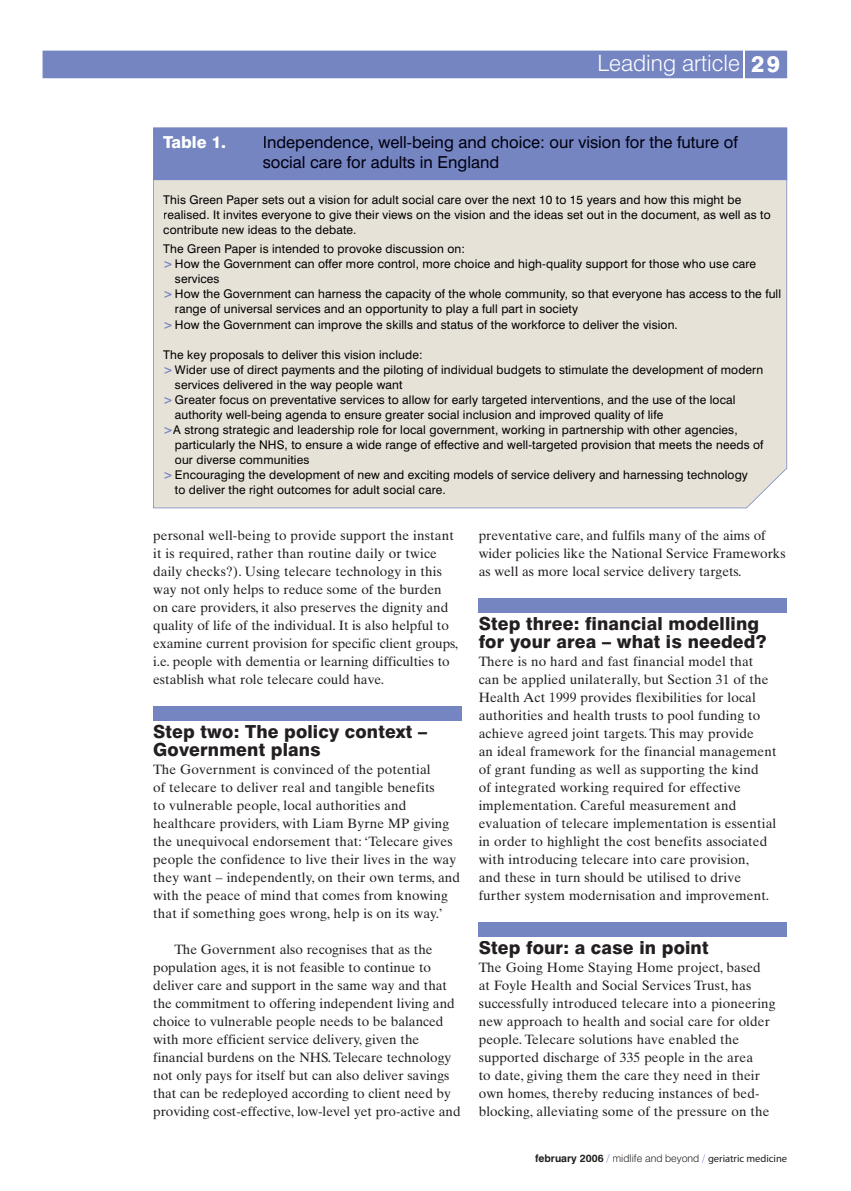
<style>
.page{position:relative;width:851px;height:1191px;background:#fff}
.page>*{position:absolute;margin:0;border:0;box-sizing:border-box;transform-origin:0 0}
.t1{font:300 22.5px "Swiss 721 BT";color:#fff}
.t2{font:800 18px/18px "Swiss 721 BT";letter-spacing:.01em;color:#231f20}
.t3{font:16.5px/19.8px "Swiss 721 BT";color:#000010}
.t4{font:800 16.5px "Swiss 721 BT";color:#fff}
.t5{font:13.5px/18px "Times Ten";letter-spacing:.01em;color:#231f20}
.t6{font:12px/15px "Swiss 721 BT";letter-spacing:.01em;color:#000}
.t7{font:10.5px "Myriad Pro";color:#231f20}
.s1{font-weight:800}
.s2{font-weight:700;color:#7585c1}
.s3{font-family:"Swiss 721 BT";font-weight:700}
.s4{font-family:"Swiss 721 BT";font-weight:300;color:#7585c1}
.s5{font-family:"Swiss 721 BT";font-weight:300}
</style>
<div class="page">
<div style="left:43px;top:51px;width:744px;height:27px;background:#7585c1"></div>
<hr style="left:742px;top:50px;width:2px;height:30px;background:#fff">
<div style="left:478px;top:598px;width:309px;height:14px;background:#7585c1"></div>
<div style="left:478px;top:922px;width:309px;height:14px;background:#7585c1"></div>
<div style="left:153px;top:706px;width:308px;height:14px;background:#7585c1"></div>
<div style="left:153px;top:180px;width:634px;height:328px;background:#e7e2d8"></div>
<div style="left:153px;top:128px;width:634px;height:52px;background:#7585c1"></div>
<h1 class="t1" style="left:597px;top:49px;width:184px">Leading article <span class="s1">29</span></h1>
<p class="t4" style="left:163px;top:132px;width:64px">Table 1.</p>
<p class="t3" style="left:263px;top:132px;width:476px">Independence, well-being and choice: our vision for the future of social care for adults in England</p>
<p class="t6" style="left:163px;top:192px;width:609px">This Green Paper sets out a vision for adult social care over the next 10 to 15 years and how this might be realised. It invites everyone to give their views on the vision and the ideas set out in the document, as well as to contribute new ideas to the debate.</p>
<p class="t6" style="left:163px;top:242px;width:303px">The Green Paper is intended to provoke discussion on:</p>
<p class="t6" style="left:163px;top:257px;width:594px"><span class="s2">&gt;</span> How the Government can offer more control, more choice and high-quality support for those who use care</p>
<p class="t6" style="left:175px;top:272px;width:46px">services</p>
<p class="t6" style="left:163px;top:287px;width:619px"><span class="s2">&gt;</span> How the Government can harness the capacity of the whole community, so that everyone has access to the full</p>
<p class="t6" style="left:175px;top:302px;width:404px">range of universal services and an opportunity to play a full part in society</p>
<p class="t6" style="left:163px;top:317px;width:516px"><span class="s2">&gt;</span> How the Government can improve the skills and status of the workforce to deliver the vision.</p>
<p class="t6" style="left:163px;top:347px;width:261px">The key proposals to deliver this vision include:</p>
<p class="t6" style="left:163px;top:362px;width:601px"><span class="s2">&gt;</span> Wider use of direct payments and the piloting of individual budgets to stimulate the development of modern</p>
<p class="t6" style="left:175px;top:377px;width:229px">services delivered in the way people want</p>
<p class="t6" style="left:163px;top:392px;width:573px"><span class="s2">&gt;</span> Greater focus on preventative services to allow for early targeted interventions, and the use of the local</p>
<p class="t6" style="left:175px;top:407px;width:489px">authority well-being agenda to ensure greater social inclusion and improved quality of life</p>
<p class="t6" style="left:163px;top:422px;width:575px"><span class="s2">&gt;</span>A strong strategic and leadership role for local government, working in partnership with other agencies,</p>
<p class="t6" style="left:175px;top:437px;width:590px">particularly the NHS, to ensure a wide range of effective and well-targeted provision that meets the needs of</p>
<p class="t6" style="left:175px;top:452px;width:136px">our diverse communities</p>
<p class="t6" style="left:163px;top:467px;width:586px"><span class="s2">&gt;</span> Encouraging the development of new and exciting models of service delivery and harnessing technology</p>
<p class="t6" style="left:175px;top:482px;width:272px">to deliver the right outcomes for adult social care.</p>
<p class="t5" style="left:153px;top:526px;width:306px">personal well-being to provide support the instant it is required, rather than routine daily or twice daily checks?). Using telecare technology in this way not only helps to reduce some of the burden on care providers, it also preserves the dignity and quality of life of the individual. It is also helpful to examine current provision for specific client groups, i.e. people with dementia or learning difficulties to establish what role telecare could have.</p>
<h2 class="t2" style="left:153px;top:722px;width:275px">Step two: The policy context –<br>Government plans</h2>
<p class="t5" style="left:153px;top:760px;width:308px">The Government is convinced of the potential<br>of telecare to deliver real and tangible benefits<br>to vulnerable people, local authorities and healthcare providers, with Liam Byrne MP giving the unequivocal endorsement that: ‘Telecare gives people the confidence to live their lives in the way they want – independently, on their own terms, and with the peace of mind that comes from knowing that if something goes wrong, help is on its way.’</p>
<p class="t5" style="left:153px;top:940px;width:309px;text-indent:21px">The Government also recognises that as the population ages, it is not feasible to continue to deliver care and support in the same way and that the commitment to offering independent living and choice to vulnerable people needs to be balanced with more efficient service delivery, given the financial burdens on the NHS. Telecare technology not only pays for itself but can also deliver savings that can be redeployed according to client need by providing cost-effective, low-level yet pro-active and</p>
<p class="t5" style="left:478px;top:526px;width:308px">preventative care, and fulfils many of the aims of wider policies like the National Service Frameworks as well as more local service delivery targets.</p>
<h2 class="t2" style="left:478px;top:614px;width:289px">Step three: financial modelling for your area – what is needed?</h2>
<p class="t5" style="left:478px;top:652px;width:299px">There is no hard and fast financial model that can be applied unilaterally, but Section 31 of the Health Act 1999 provides flexibilities for local authorities and health trusts to pool funding to achieve agreed joint targets. This may provide<br>an ideal framework for the financial management of grant funding as well as supporting the kind<br>of integrated working required for effective implementation. Careful measurement and evaluation of telecare implementation is essential in order to highlight the cost benefits associated with introducing telecare into care provision,<br>and these in turn should be utilised to drive further system modernisation and improvement.</p>
<h2 class="t2" style="left:478px;top:938px;width:231px">Step four: a case in point</h2>
<p class="t5" style="left:478px;top:958px;width:298px">The Going Home Staying Home project, based<br>at Foyle Health and Social Services Trust, has successfully introduced telecare into a pioneering new approach to health and social care for older people. Telecare solutions have enabled the supported discharge of 335 people in the area<br>to date, giving them the care they need in their own homes, thereby reducing instances of bed&shy;blocking, alleviating some of the pressure on the</p>
<p class="t7" style="left:535px;top:1152px;width:253px"><span class="s3">february 2006</span> <span class="s4">/</span> <span class="s5">midlife and beyond</span> <span class="s4">/</span> geriatric medicine</p>
</div>
